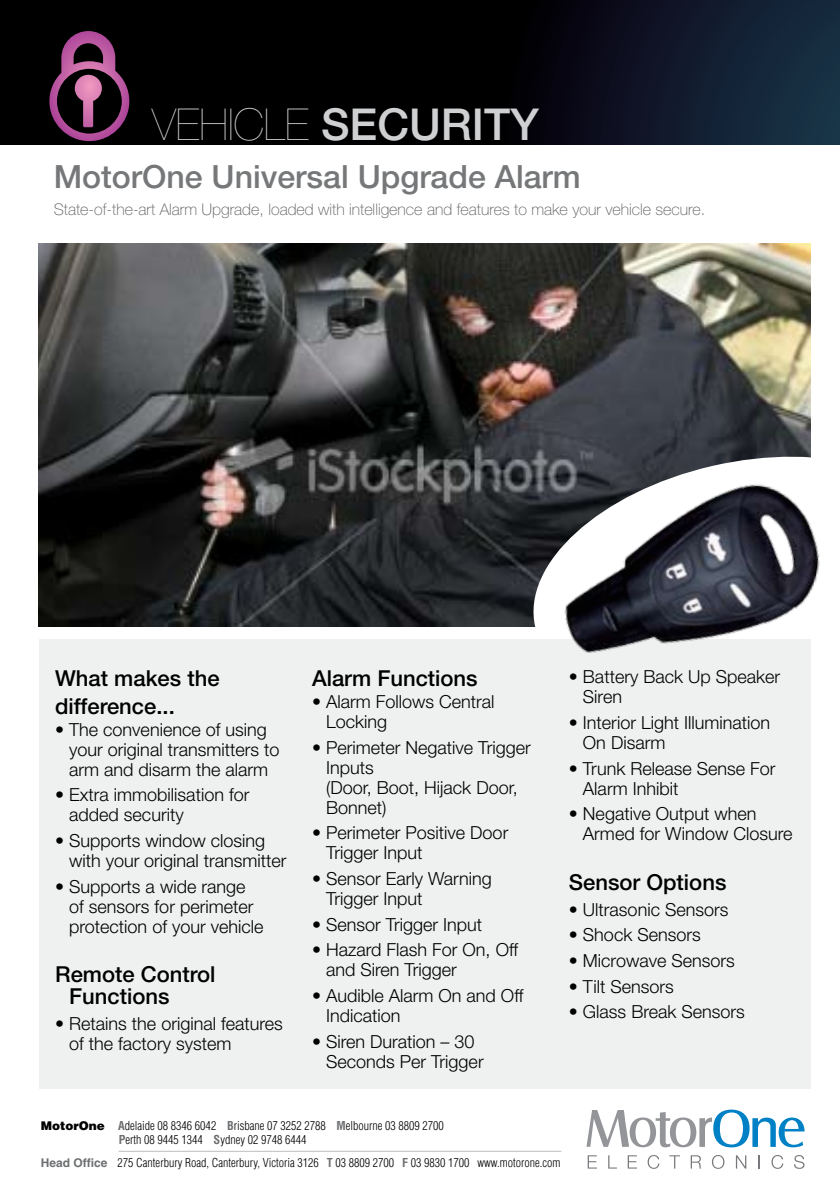
<style>
.page{position:relative;width:840px;height:1191px;background:#fff}
.page>*{position:absolute;margin:0;border:0;box-sizing:border-box;transform-origin:0 0}
.t1{font:500 44px "Helvetica Neue";color:#cfd0d2}
.t2{font:500 32px "Helvetica Neue";color:#757779}
.t3{font:500 22px/27.6px "Helvetica Neue";color:#000}
.t4{font:300 18px/20px "Helvetica Neue";color:#000}
.t5{font:100 16px "Helvetica Neue";color:#58595b}
.t6{font:300 condensed 12px/14.4px "Helvetica";color:#000}
.s1{font-weight:200}
.s2{font-weight:900;font-stretch:normal}
.s3{font-weight:700;color:#6d6f71}
.s4{font-weight:700;font-stretch:normal;color:#6d6f71}
</style>
<div class="page">
<img style="left:39px;top:244px;width:770px;height:382px">
<svg style="left:520px;top:440px;width:291px;height:187px;background:#33363d"></svg>
<div style="left:40px;top:639px;width:770px;height:450px;background:#eff0f0"></div>
<svg style="left:0;top:0;width:839px;height:145px;background:#060a10"></svg>
<svg style="left:586px;top:1109px;width:218px;height:38px"></svg>
<svg style="left:587px;top:1155px;width:9px;height:13px"></svg>
<svg style="left:608px;top:1155px;width:8px;height:13px"></svg>
<svg style="left:627px;top:1155px;width:9px;height:13px"></svg>
<svg style="left:647px;top:1155px;width:12px;height:13px"></svg>
<svg style="left:669px;top:1155px;width:10px;height:13px"></svg>
<svg style="left:690px;top:1155px;width:10px;height:13px"></svg>
<svg style="left:712px;top:1155px;width:12px;height:13px"></svg>
<svg style="left:735px;top:1155px;width:11px;height:13px"></svg>
<svg style="left:758px;top:1155px;width:1px;height:13px"></svg>
<svg style="left:771px;top:1155px;width:11px;height:13px"></svg>
<svg style="left:794px;top:1155px;width:10px;height:13px"></svg>
<hr style="left:118px;top:1150px;width:443px;height:1px;background:#bcbdc0">
<svg style="left:49px;top:31px;width:80px;height:110px;background:#4e2743"></svg>
<img style="left:533px;top:456px;width:287px;height:272px">
<h1 class="t1" style="left:152px;top:98px;width:388px"><span class="s1">VEHICLE</span> SECURITY</h1>
<h2 class="t2" style="left:54px;top:157px;width:528px">MotorOne Universal Upgrade Alarm</h2>
<p class="t5" style="left:54px;top:200px;width:652px">State-of-the-art Alarm Upgrade, loaded with intelligence and features to make your vehicle secure.</p>
<p class="t3" style="left:55px;top:664px;width:166px">What makes the difference...</p>
<p class="t4" style="left:69px;top:719px;width:212px;text-indent:-14px">• The convenience of using your original transmitters to arm and disarm the alarm</p>
<p class="t4" style="left:69px;top:784px;width:181px;text-indent:-14px">• Extra immobilisation for added security</p>
<p class="t4" style="left:69px;top:830px;width:219px;text-indent:-14px">• Supports window closing with your original transmitter</p>
<p class="t4" style="left:69px;top:876px;width:196px;text-indent:-14px">• Supports a wide range of sensors for perimeter protection of your vehicle</p>
<p class="t3" style="left:69px;top:963px;width:148px;line-height:22px;text-indent:-14px">Remote Control<br>Functions</p>
<p class="t4" style="left:69px;top:1013px;width:215px;text-indent:-14px">• Retains the original features of the factory system</p>
<p class="t3" style="left:312px;top:664px;width:167px">Alarm Functions</p>
<p class="t4" style="left:326px;top:691px;width:170px;text-indent:-14px">• Alarm Follows Central<br>Locking</p>
<p class="t4" style="left:326px;top:737px;width:206px;text-indent:-14px">• Perimeter Negative Trigger<br>Inputs<br>(Door, Boot, Hijack Door,<br>Bonnet)</p>
<p class="t4" style="left:326px;top:822px;width:184px;text-indent:-14px">• Perimeter Positive Door<br>Trigger Input</p>
<p class="t4" style="left:326px;top:868px;width:167px;text-indent:-14px">• Sensor Early Warning<br>Trigger Input</p>
<p class="t4" style="left:312px;top:914px;width:172px">• Sensor Trigger Input</p>
<p class="t4" style="left:326px;top:939px;width:193px;text-indent:-14px">• Hazard Flash For On, Off and Siren Trigger</p>
<p class="t4" style="left:326px;top:985px;width:199px;text-indent:-14px">• Audible Alarm On and Off<br>Indication</p>
<p class="t4" style="left:326px;top:1031px;width:159px;text-indent:-14px">• Siren Duration – 30<br>Seconds Per Trigger</p>
<p class="t4" style="left:582px;top:666px;width:199px;text-indent:-14px">• Battery Back Up Speaker<br>Siren</p>
<p class="t4" style="left:582px;top:712px;width:189px;text-indent:-14px">• Interior Light Illumination<br>On Disarm</p>
<p class="t4" style="left:582px;top:758px;width:194px;text-indent:-14px">• Trunk Release Sense For<br>Alarm Inhibit</p>
<p class="t4" style="left:582px;top:803px;width:211px;text-indent:-14px">• Negative Output when<br>Armed for Window Closure</p>
<p class="t3" style="left:568px;top:868px;width:159px">Sensor Options</p>
<p class="t4" style="left:568px;top:898px;width:161px">• Ultrasonic Sensors</p>
<p class="t4" style="left:568px;top:924px;width:133px">• Shock Sensors</p>
<p class="t4" style="left:568px;top:950px;width:167px">• Microwave Sensors</p>
<p class="t4" style="left:568px;top:975px;width:106px">• Tilt Sensors</p>
<p class="t4" style="left:568px;top:1001px;width:177px">• Glass Break Sensors</p>
<p class="t6" style="left:119px;top:1118px;width:326px;text-indent:-78px"><span class="s2">MotorOne</span> <span class="s3">A</span>delaide 08 8346 6042 <span class="s3">B</span>risbane 07 3252 2788 <span class="s3">M</span>elbourne 03 8809 2700<br><span class="s3">P</span>erth 08 9445 1344 <span class="s3">S</span>ydney 02 9748 6444</p>
<p class="t6" style="left:41px;top:1155px;width:521px"><span class="s4">Head Office</span> 275 Canterbury Road, Canterbury, Victoria 3126 <span class="s3">T</span> 03 8809 2700 <span class="s3">F</span> 03 9830 1700 www.motorone.com</p>
</div>
